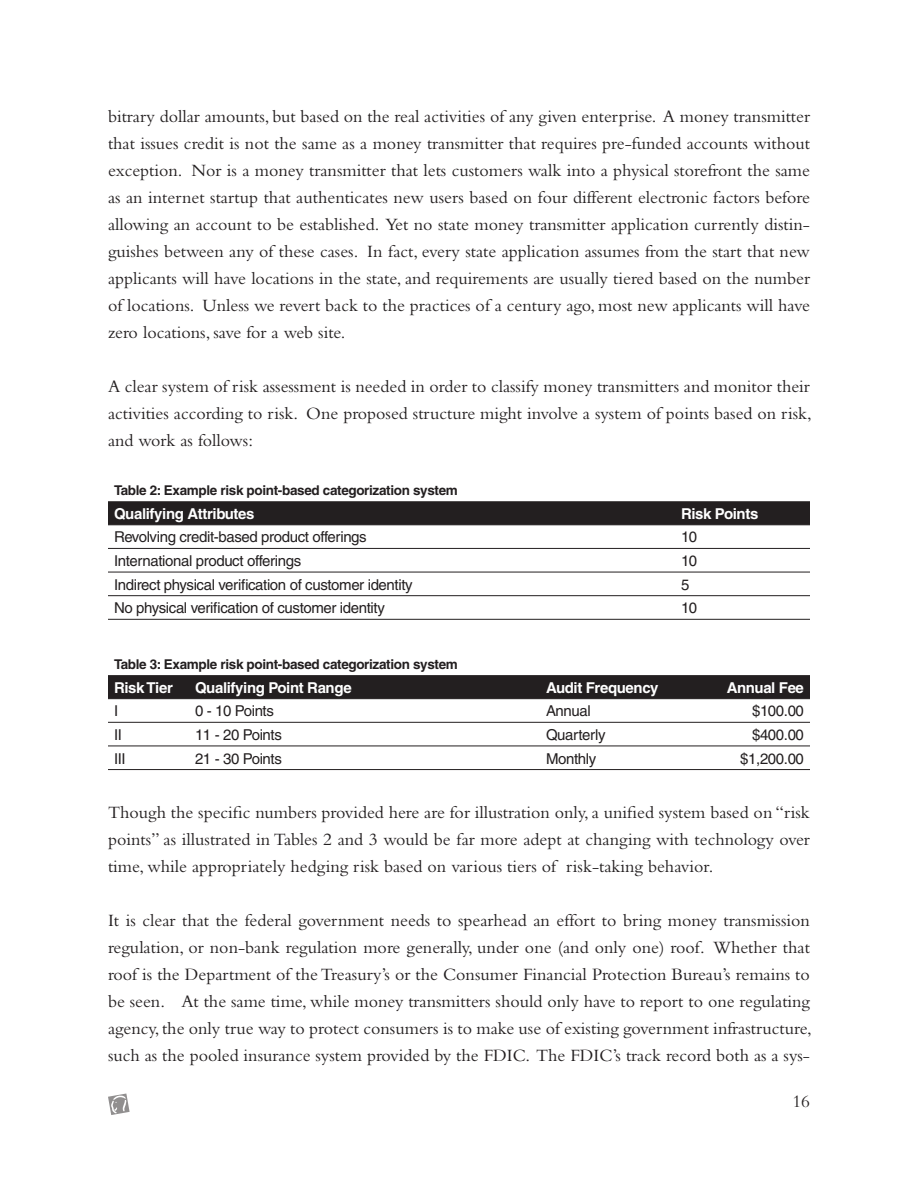
<style>
.page{position:relative;width:918px;height:1188px;background:#fff}
.page>*{position:absolute;margin:0;border:0;box-sizing:border-box;transform-origin:0 0}
.Footnote{font:18px/27px "Bembo";color:#231f20;text-align:justify}
.Table_Cell{font:15px "Helvetica";letter-spacing:-.025em;color:#231f20}
.Table_Cell-2{font:700 15px "Helvetica";letter-spacing:-.025em;color:#fff}
.Table_Cell-3{font:700 13.5px "Helvetica";letter-spacing:-.025em;color:#231f20}
</style>
<div class="page">
<svg style="left:108px;top:1094px;width:22px;height:21px"></svg>
<div style="left:108px;top:501px;width:702px;height:23px;background:#231f20"></div>
<hr style="left:108px;top:548px;width:567px;height:1px;background:#231f20">
<hr style="left:675px;top:548px;width:135px;height:1px;background:#231f20">
<hr style="left:108px;top:572px;width:567px;height:1px;background:#231f20">
<hr style="left:675px;top:572px;width:135px;height:1px;background:#231f20">
<hr style="left:108px;top:595px;width:567px;height:1px;background:#231f20">
<hr style="left:675px;top:595px;width:135px;height:1px;background:#231f20">
<hr style="left:108px;top:619px;width:567px;height:1px;background:#231f20">
<hr style="left:675px;top:619px;width:135px;height:1px;background:#231f20">
<hr style="left:108px;top:524px;width:567px;height:1px;background:#231f20">
<hr style="left:675px;top:524px;width:135px;height:1px;background:#231f20">
<div style="left:108px;top:675px;width:702px;height:23px;background:#231f20"></div>
<hr style="left:108px;top:722px;width:81px;height:1px;background:#231f20">
<hr style="left:189px;top:722px;width:351px;height:1px;background:#231f20">
<hr style="left:540px;top:722px;width:135px;height:1px;background:#231f20">
<hr style="left:675px;top:722px;width:135px;height:1px;background:#231f20">
<hr style="left:108px;top:746px;width:81px;height:1px;background:#231f20">
<hr style="left:189px;top:746px;width:351px;height:1px;background:#231f20">
<hr style="left:540px;top:746px;width:135px;height:1px;background:#231f20">
<hr style="left:675px;top:746px;width:135px;height:1px;background:#231f20">
<hr style="left:108px;top:769px;width:81px;height:1px;background:#231f20">
<hr style="left:189px;top:769px;width:351px;height:1px;background:#231f20">
<hr style="left:540px;top:769px;width:135px;height:1px;background:#231f20">
<hr style="left:675px;top:769px;width:135px;height:1px;background:#231f20">
<hr style="left:108px;top:698px;width:81px;height:1px;background:#231f20">
<hr style="left:189px;top:698px;width:351px;height:1px;background:#231f20">
<hr style="left:540px;top:698px;width:135px;height:1px;background:#231f20">
<hr style="left:675px;top:698px;width:135px;height:1px;background:#231f20">
<p class="Footnote" style="left:108px;top:102px;width:704px">bitrary dollar amounts, but based on the real activities of any given enterprise. A money transmitter that issues credit is not the same as a money transmitter that requires pre-funded accounts without exception. Nor is a money transmitter that lets customers walk into a physical storefront the same as an internet startup that authenticates new users based on four different electronic factors before allowing an account to be established. Yet no state money transmitter application currently distin&shy;guishes between any of these cases. In fact, every state application assumes from the start that new applicants will have locations in the state, and requirements are usually tiered based on the number of locations. Unless we revert back to the practices of a century ago, most new applicants will have zero locations, save for a web site.</p>
<p class="Footnote" style="left:108px;top:372px;width:705px">A clear system of risk assessment is needed in order to classify money transmitters and monitor their activities according to risk. One proposed structure might involve a system of points based on risk, and work as follows:</p>
<p class="Table_Cell-3" style="left:114px;top:482px;width:345px">Table 2: Example risk point-based categorization system</p>
<p class="Table_Cell-2" style="left:114px;top:504px;width:142px">Qualifying Attributes</p>
<p class="Table_Cell-2" style="left:681px;top:504px;width:79px">Risk Points</p>
<p class="Table_Cell" style="left:114px;top:528px;width:254px">Revolving credit-based product offerings</p>
<p class="Table_Cell" style="left:681px;top:528px;width:18px">10</p>
<p class="Table_Cell" style="left:114px;top:552px;width:189px">International product offerings</p>
<p class="Table_Cell" style="left:681px;top:552px;width:18px">10</p>
<p class="Table_Cell" style="left:114px;top:576px;width:300px">Indirect physical verification of customer identity</p>
<p class="Table_Cell" style="left:681px;top:576px;width:10px">5</p>
<p class="Table_Cell" style="left:114px;top:599px;width:272px">No physical verification of customer identity</p>
<p class="Table_Cell" style="left:681px;top:599px;width:18px">10</p>
<p class="Table_Cell-3" style="left:114px;top:656px;width:345px">Table 3: Example risk point-based categorization system</p>
<p class="Table_Cell-2" style="left:114px;top:678px;width:60px">Risk Tier</p>
<p class="Table_Cell-2" style="left:195px;top:678px;width:158px">Qualifying Point Range</p>
<p class="Table_Cell-2" style="left:546px;top:678px;width:114px">Audit Frequency</p>
<p class="Table_Cell-2" style="left:727px;top:678px;width:79px">Annual Fee</p>
<p class="Table_Cell" style="left:114px;top:702px;width:6px">I</p>
<p class="Table_Cell" style="left:195px;top:702px;width:80px">0 - 10 Points</p>
<p class="Table_Cell" style="left:546px;top:702px;width:46px">Annual</p>
<p class="Table_Cell" style="left:752px;top:702px;width:53px">$100.00</p>
<p class="Table_Cell" style="left:114px;top:726px;width:9px">II</p>
<p class="Table_Cell" style="left:195px;top:726px;width:88px">11 - 20 Points</p>
<p class="Table_Cell" style="left:546px;top:726px;width:61px">Quarterly</p>
<p class="Table_Cell" style="left:752px;top:726px;width:53px">$400.00</p>
<p class="Table_Cell" style="left:114px;top:750px;width:13px">III</p>
<p class="Table_Cell" style="left:195px;top:750px;width:88px">21 - 30 Points</p>
<p class="Table_Cell" style="left:546px;top:750px;width:52px">Monthly</p>
<p class="Table_Cell" style="left:740px;top:750px;width:65px">$1,200.00</p>
<p class="Footnote" style="left:108px;top:798px;width:703px">Though the specific numbers provided here are for illustration only, a unified system based on “risk points” as illustrated in Tables 2 and 3 would be far more adept at changing with technology over time, while appropriately hedging risk based on various tiers of risk-taking behavior.</p>
<p class="Footnote" style="left:108px;top:906px;width:705px">It is clear that the federal government needs to spearhead an effort to bring money transmission regulation, or non-bank regulation more generally, under one (and only one) roof. Whether that roof is the Department of the Treasury’s or the Consumer Financial Protection Bureau’s remains to be seen. At the same time, while money transmitters should only have to report to one regulating agency, the only true way to protect consumers is to make use of existing government infrastructure, such as the pooled insurance system provided by the FDIC. The FDIC’s track record both as a sys-</p>
<p class="Footnote" style="left:792px;top:1088px;width:19px">16</p>
</div>
